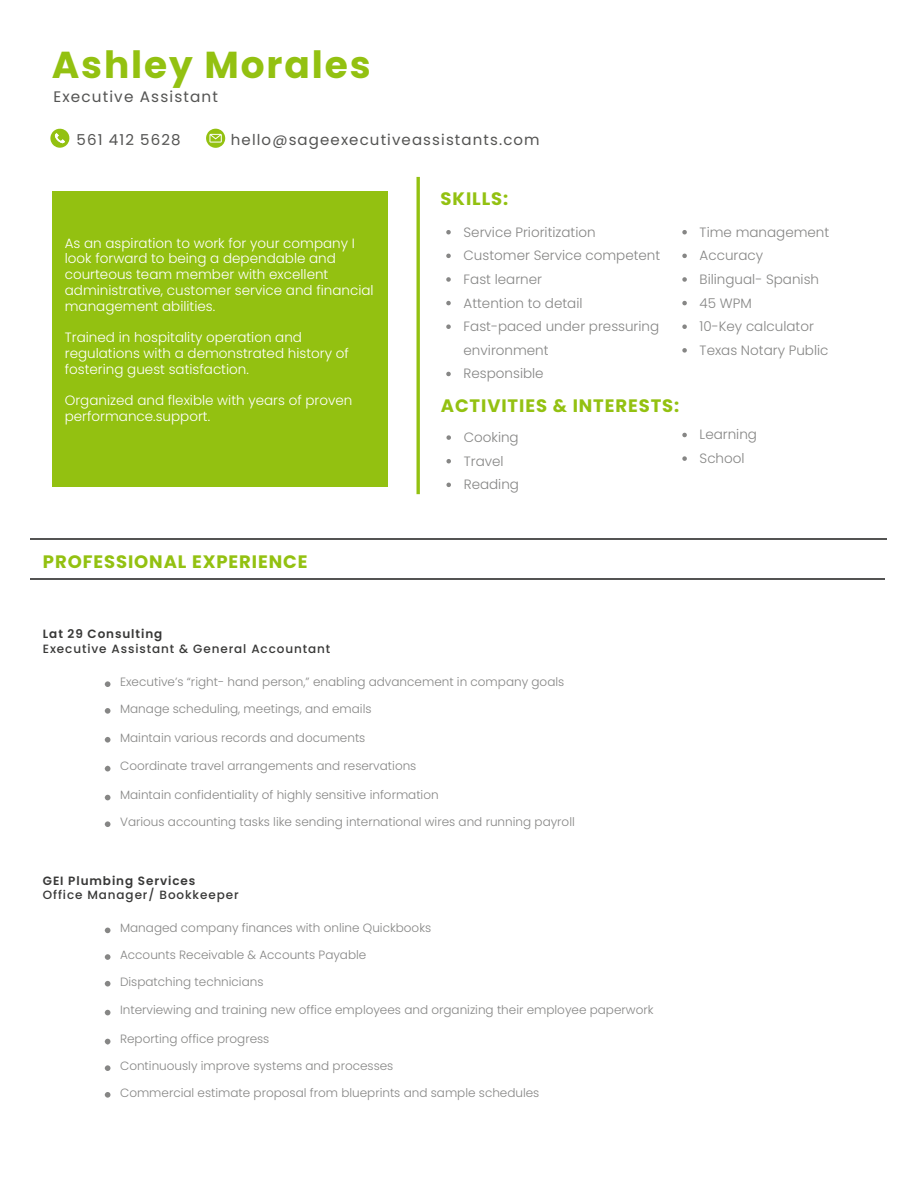
<style>
.page{position:relative;width:918px;height:1188px;background:#fff}
.page>*{position:absolute;margin:0;border:0;box-sizing:border-box;transform-origin:0 0}
.t1{font:700 37.5px "Poppins";letter-spacing:.05em;color:#93c111}
.t2{font:700 18px "Poppins";letter-spacing:.05em;color:#93c111}
.t3{font:15.3px "Poppins";letter-spacing:.075em;color:#545453}
.t4{font:15px "Poppins";letter-spacing:.075em;color:#545453}
.t5{font:300 13.5px/15.8px "Poppins";color:#fff}
.t6{font:300 13.5px/23.7px "Poppins";color:#868685}
.t7{font:300 12px "Poppins";color:#868685}
.t8{font:500 12px "Poppins";letter-spacing:.075em;color:#383837}
.t9{font:600 12px "Poppins";letter-spacing:.075em;color:#383837}
</style>
<div class="page">
<svg style="left:50px;top:128px;width:20px;height:20px"></svg>
<svg style="left:206px;top:129px;width:19px;height:19px"></svg>
<hr style="left:30px;top:538px;width:857px;height:2px;background:#545453">
<hr style="left:30px;top:579px;width:855px;height:1px;background:#545453">
<div style="left:52px;top:191px;width:335px;height:295px;background:#93c111"></div>
<hr style="left:417px;top:177px;width:3px;height:317px;background:#93c111">
<svg style="left:446px;top:230px;width:5px;height:4px"></svg>
<svg style="left:446px;top:254px;width:5px;height:4px"></svg>
<svg style="left:446px;top:277px;width:5px;height:5px"></svg>
<svg style="left:446px;top:301px;width:5px;height:4px"></svg>
<svg style="left:446px;top:324px;width:5px;height:5px"></svg>
<svg style="left:446px;top:372px;width:5px;height:4px"></svg>
<svg style="left:105px;top:681px;width:5px;height:6px"></svg>
<svg style="left:105px;top:708px;width:5px;height:6px"></svg>
<svg style="left:105px;top:737px;width:5px;height:6px"></svg>
<svg style="left:105px;top:766px;width:5px;height:5px"></svg>
<svg style="left:105px;top:795px;width:5px;height:5px"></svg>
<svg style="left:105px;top:821px;width:5px;height:6px"></svg>
<svg style="left:105px;top:928px;width:5px;height:5px"></svg>
<svg style="left:105px;top:954px;width:5px;height:6px"></svg>
<svg style="left:105px;top:981px;width:5px;height:6px"></svg>
<svg style="left:105px;top:1010px;width:5px;height:5px"></svg>
<svg style="left:105px;top:1039px;width:5px;height:5px"></svg>
<svg style="left:105px;top:1065px;width:5px;height:6px"></svg>
<svg style="left:105px;top:1092px;width:5px;height:6px"></svg>
<svg style="left:682px;top:230px;width:5px;height:4px"></svg>
<svg style="left:682px;top:254px;width:5px;height:4px"></svg>
<svg style="left:682px;top:277px;width:5px;height:5px"></svg>
<svg style="left:682px;top:301px;width:5px;height:4px"></svg>
<svg style="left:682px;top:324px;width:5px;height:5px"></svg>
<svg style="left:682px;top:348px;width:5px;height:5px"></svg>
<svg style="left:446px;top:435px;width:5px;height:5px"></svg>
<svg style="left:446px;top:459px;width:5px;height:4px"></svg>
<svg style="left:446px;top:483px;width:5px;height:4px"></svg>
<svg style="left:682px;top:433px;width:5px;height:4px"></svg>
<svg style="left:682px;top:456px;width:5px;height:5px"></svg>
<h1 class="t1" style="left:52px;top:39px;width:320px">Ashley Morales</h1>
<p class="t3" style="left:53px;top:86px;width:166px">Executive Assistant</p>
<p class="t4" style="left:77px;top:130px;width:105px">561 412 5628</p>
<p class="t4" style="left:231px;top:130px;width:310px">hello@sageexecutiveassistants.com</p>
<p class="t5" style="left:65px;top:235px;width:310px">As an aspiration to work for your company I look forward to being a dependable and courteous team member with excellent administrative, customer service and financial management abilities.</p>
<p class="t5" style="left:65px;top:330px;width:286px">Trained in hospitality operation and regulations with a demonstrated history of fostering guest satisfaction.</p>
<p class="t5" style="left:65px;top:393px;width:289px">Organized and flexible with years of proven performance.support.</p>
<h2 class="t2" style="left:43px;top:549px;width:266px">PROFESSIONAL EXPERIENCE</h2>
<p class="t9" style="left:43px;top:626px;width:121px">Lat 29 Consulting</p>
<p class="t8" style="left:43px;top:640px;width:289px">Executive Assistant &amp; General Accountant</p>
<h2 class="t2" style="left:441px;top:186px;width:69px">SKILLS:</h2>
<p class="t6" style="left:464px;top:220px;width:198px">Service Prioritization<br>Customer Service competent<br>Fast learner<br>Attention to detail<br>Fast-paced under pressuring environment<br>Responsible</p>
<p class="t6" style="left:700px;top:220px;width:131px">Time management<br>Accuracy<br>Bilingual- Spanish<br>45 WPM<br>10-Key calculator<br>Texas Notary Public</p>
<h2 class="t2" style="left:441px;top:393px;width:240px">ACTIVITIES &amp; INTERESTS:</h2>
<p class="t6" style="left:464px;top:426px;width:57px">Cooking<br>Travel<br>Reading</p>
<p class="t6" style="left:700px;top:423px;width:59px">Learning<br>School</p>
<p class="t7" style="left:120px;top:673px;width:446px">Executive’s “right- hand person,” enabling advancement in company goals</p>
<p class="t7" style="left:120px;top:700px;width:253px">Manage scheduling, meetings, and emails</p>
<p class="t7" style="left:120px;top:729px;width:247px">Maintain various records and documents</p>
<p class="t7" style="left:120px;top:758px;width:298px">Coordinate travel arrangements and reservations</p>
<p class="t7" style="left:120px;top:787px;width:320px">Maintain confidentiality of highly sensitive information</p>
<p class="t7" style="left:120px;top:813px;width:456px">Various accounting tasks like sending international wires and running payroll</p>
<p class="t9" style="left:43px;top:872px;width:154px">GEI Plumbing Services</p>
<p class="t8" style="left:43px;top:887px;width:197px">Office Manager/ Bookkeeper</p>
<p class="t7" style="left:120px;top:920px;width:313px">Managed company finances with online Quickbooks</p>
<p class="t7" style="left:120px;top:946px;width:248px">Accounts Receivable &amp; Accounts Payable</p>
<p class="t7" style="left:120px;top:973px;width:145px">Dispatching technicians</p>
<p class="t7" style="left:120px;top:1002px;width:535px">Interviewing and training new office employees and organizing their employee paperwork</p>
<p class="t7" style="left:120px;top:1031px;width:151px">Reporting office progress</p>
<p class="t7" style="left:120px;top:1057px;width:275px">Continuously improve systems and processes</p>
<p class="t7" style="left:120px;top:1084px;width:421px">Commercial estimate proposal from blueprints and sample schedules</p>
</div>
